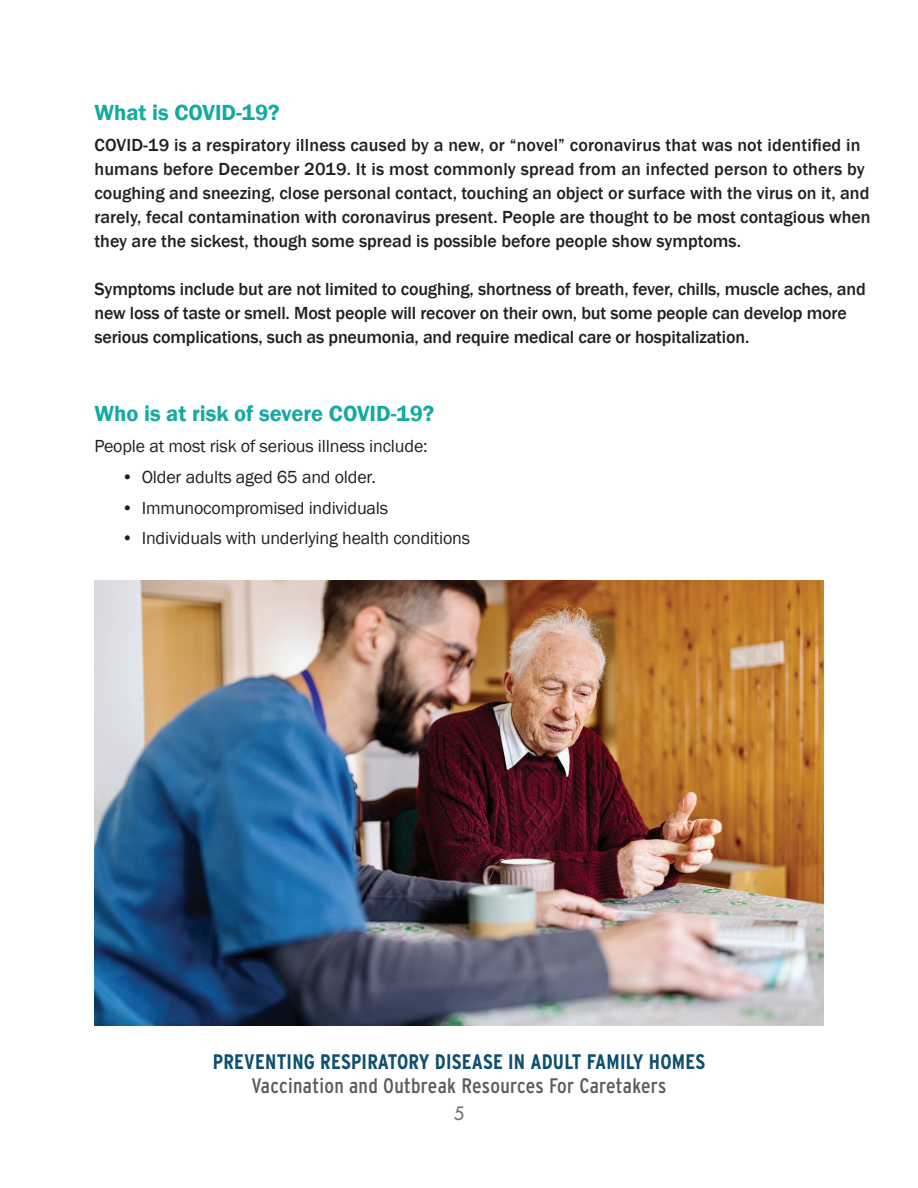
<style>
.page{position:relative;width:918px;height:1188px;background:#fff}
.page>*{position:absolute;margin:0;border:0;box-sizing:border-box;transform-origin:0 0}
.t1{font:600 22.5px "Franklin Gothic";color:#13aaa0}
.t2{font:700 21px/24px "Interstate Condensed";letter-spacing:.01em;color:#0c4f6e;text-align:center}
.t3{font:500 18px/24px "Franklin Gothic";color:#231f20}
.t4{font:18px "Franklin Gothic";letter-spacing:-.01em;color:#231f20}
.t5{font:500 18px "Futura Std";color:#6f6f70}
.s1{font-weight:400;color:#5b5b5b}
</style>
<div class="page">
<img style="left:94px;top:580px;width:730px;height:446px">
<h2 class="t1" style="left:94px;top:99px;width:187px">What is COVID-19?</h2>
<p class="t3" style="left:94px;top:133px;width:778px">COVID-19 is a respiratory illness caused by a new, or “novel” coronavirus that was not identified in humans before December 2019. It is most commonly spread from an infected person to others by coughing and sneezing, close personal contact, touching an object or surface with the virus on it, and rarely, fecal contamination with coronavirus present. People are thought to be most contagious when they are the sickest, though some spread is possible before people show symptoms.</p>
<p class="t3" style="left:94px;top:277px;width:773px">Symptoms include but are not limited to coughing, shortness of breath, fever, chills, muscle aches, and new loss of taste or smell. Most people will recover on their own, but some people can develop more serious complications, such as pneumonia, and require medical care or hospitalization.</p>
<h2 class="t1" style="left:94px;top:400px;width:341px">Who is at risk of severe COVID-19?</h2>
<p class="t4" style="left:94px;top:435px;width:335px">People at most risk of serious illness include:</p>
<p class="t4" style="left:122px;top:466px;width:256px">• Older adults aged 65 and older.</p>
<p class="t4" style="left:122px;top:497px;width:268px">• Immunocompromised individuals</p>
<p class="t4" style="left:122px;top:527px;width:350px">• Individuals with underlying health conditions</p>
<p class="t2" style="left:213px;top:1050px;width:494px">PREVENTING RESPIRATORY DISEASE IN ADULT FAMILY HOMES<br><span class="s1">Vaccination and Outbreak Resources For Caretakers</span></p>
<h3 class="t5" style="left:454px;top:1102px;width:12px">5</h3>
</div>
